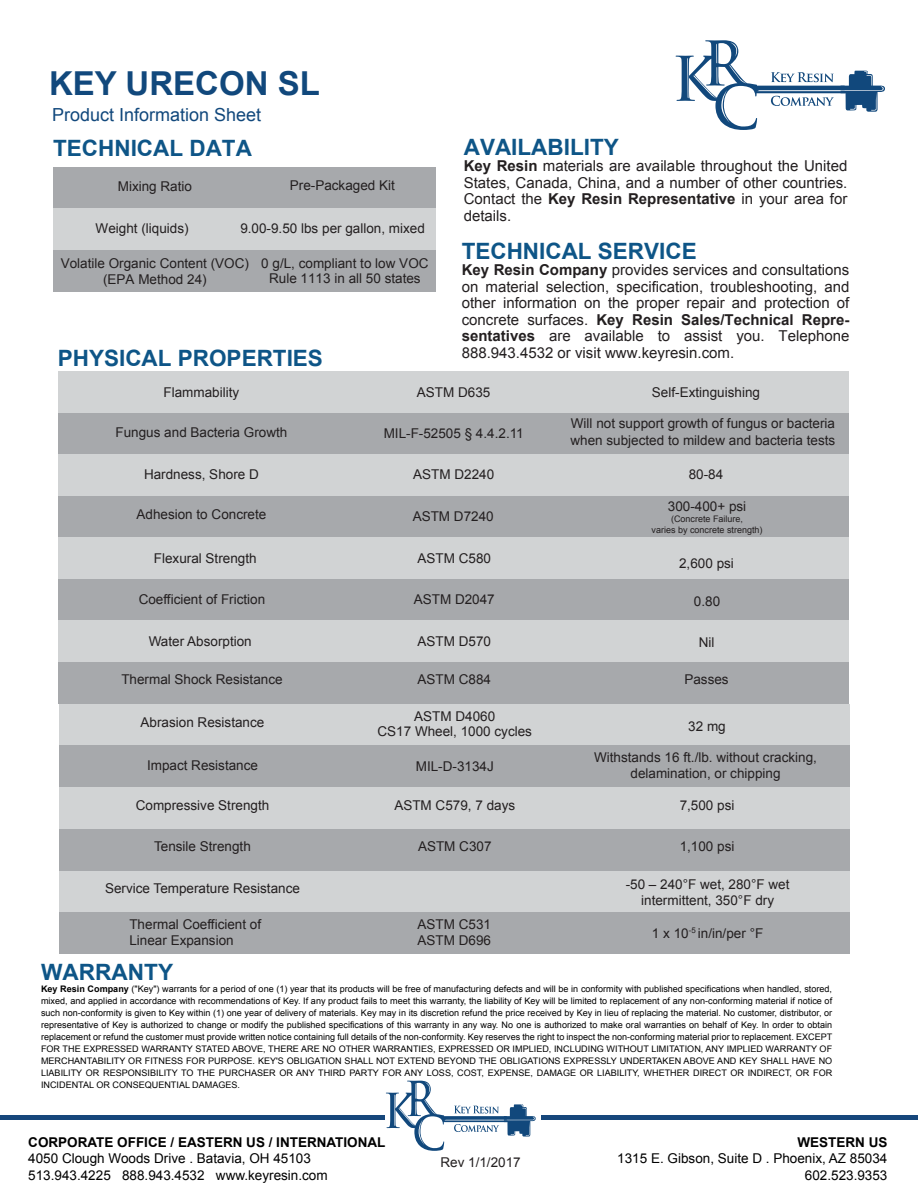
<style>
.page{position:relative;width:918px;height:1188px;background:#fff}
.page>*{position:absolute;margin:0;border:0;box-sizing:border-box;transform-origin:0 0}
.t1{font:700 33px "Arial";color:#11487c}
.t2{font:700 22.5px "Arial";color:#0e5587}
.t3{font:18px "Arial";color:#11487c}
.t4{font:15px/16.5px "Arial";color:#231f20;text-align:justify}
.t5{font:13.5px/16.2px "Arial";color:#231f20;text-align:center}
.t6{font:13.5px/16.2px "Arial";color:#010101;text-align:right}
.t7{font:700 13.5px "Arial";color:#010101}
.t8{font:9px/12px "Arial";color:#010101;text-align:justify}
.t9{font:9px/10.8px "Arial";color:#231f20;text-align:center}
.s1{font-weight:700}
</style>
<div class="page">
<svg style="left:676px;top:40px;width:209px;height:90px"></svg>
<div style="left:58px;top:496px;width:790px;height:41px;background:#a7a9ac"></div>
<div style="left:58px;top:371px;width:790px;height:42px;background:#d1d3d4"></div>
<div style="left:58px;top:413px;width:790px;height:42px;background:#a7a9ac"></div>
<div style="left:58px;top:454px;width:790px;height:42px;background:#d1d3d4"></div>
<div style="left:59px;top:662px;width:790px;height:42px;background:#a7a9ac"></div>
<div style="left:59px;top:537px;width:790px;height:42px;background:#d1d3d4"></div>
<div style="left:59px;top:579px;width:790px;height:42px;background:#a7a9ac"></div>
<div style="left:59px;top:620px;width:790px;height:42px;background:#d1d3d4"></div>
<div style="left:59px;top:704px;width:790px;height:41px;background:#d1d3d4"></div>
<div style="left:59px;top:745px;width:790px;height:42px;background:#a7a9ac"></div>
<div style="left:59px;top:787px;width:790px;height:43px;background:#d1d3d4"></div>
<div style="left:59px;top:829px;width:790px;height:42px;background:#a7a9ac"></div>
<div style="left:60px;top:871px;width:790px;height:41px;background:#d1d3d4"></div>
<div style="left:60px;top:912px;width:790px;height:42px;background:#a7a9ac"></div>
<svg style="left:386px;top:1081px;width:150px;height:70px"></svg>
<div style="left:0;top:1115px;width:385px;height:5px;background:#16477b"></div>
<div style="left:541px;top:1115px;width:377px;height:5px;background:#16477b"></div>
<div style="left:53px;top:167px;width:383px;height:41px;background:#a7a9ac"></div>
<div style="left:53px;top:250px;width:383px;height:42px;background:#a7a9ac"></div>
<div style="left:53px;top:208px;width:383px;height:42px;background:#d1d3d4"></div>
<h1 class="t1" style="left:49px;top:61px;width:272px">KEY URECON SL</h1>
<h3 class="t3" style="left:52px;top:103px;width:211px">Product Information Sheet</h3>
<h2 class="t2" style="left:53px;top:133px;width:200px">TECHNICAL DATA</h2>
<h3 class="t5" style="left:118px;top:178px;width:76px">Mixing Ratio</h3>
<h3 class="t5" style="left:290px;top:178px;width:107px">Pre-Packaged Kit</h3>
<h3 class="t5" style="left:96px;top:220px;width:95px">Weight (liquids)</h3>
<h3 class="t5" style="left:240px;top:220px;width:186px">9.00-9.50 lbs per gallon, mixed</h3>
<h2 class="t2" style="left:464px;top:132px;width:157px">AVAILABILITY</h2>
<h3 class="t4" style="left:464px;top:158px;width:385px"><span class="s1">Key Resin</span> materials are available throughout the United States, Canada, China, and a number of other countries.<br>Contact the <span class="s1">Key Resin Representative</span> in your area for details.</h3>
<h2 class="t2" style="left:462px;top:236px;width:237px">TECHNICAL SERVICE</h2>
<p class="t4" style="left:462px;top:262px;width:389px"><span class="s1">Key Resin Company</span> provides services and consultations on material selection, specification, troubleshooting, and other information on the proper repair and protection of concrete surfaces. <span class="s1">Key Resin Sales/Technical Repre&shy;sentatives</span> are available to assist you. Telephone 888.943.4532 or visit www.keyresin.com.</p>
<h3 class="t5" style="left:61px;top:255px;width:190px">Volatile Organic Content (VOC) (EPA Method 24)</h3>
<h3 class="t5" style="left:261px;top:256px;width:169px;line-height:15px">0 g/L, compliant to low VOC<br>Rule 1113 in all 50 states</h3>
<h2 class="t2" style="left:58px;top:343px;width:267px">PHYSICAL PROPERTIES</h2>
<h3 class="t5" style="left:164px;top:384px;width:77px">Flammability</h3>
<h3 class="t5" style="left:417px;top:384px;width:75px">ASTM D635</h3>
<h3 class="t5" style="left:652px;top:384px;width:110px">Self-Extinguishing</h3>
<h3 class="t5" style="left:116px;top:425px;width:173px">Fungus and Bacteria Growth</h3>
<h3 class="t5" style="left:384px;top:425px;width:142px">MIL-F-52505 § 4.4.2.11</h3>
<h3 class="t5" style="left:571px;top:416px;width:266px;text-align:left">Will not support growth of fungus or bacteria when subjected to mildew and bacteria tests</h3>
<h3 class="t5" style="left:144px;top:467px;width:116px">Hardness, Shore D</h3>
<h3 class="t5" style="left:413px;top:467px;width:83px">ASTM D2240</h3>
<h3 class="t5" style="left:689px;top:467px;width:36px">80-84</h3>
<h3 class="t5" style="left:137px;top:507px;width:131px">Adhesion to Concrete</h3>
<h3 class="t5" style="left:413px;top:509px;width:83px">ASTM D7240</h3>
<h3 class="t5" style="left:154px;top:551px;width:104px">Flexural Strength</h3>
<h3 class="t5" style="left:418px;top:551px;width:75px">ASTM C580</h3>
<h3 class="t5" style="left:679px;top:555px;width:56px">2,600 psi</h3>
<h3 class="t5" style="left:139px;top:592px;width:128px">Coefficient of Friction</h3>
<h3 class="t5" style="left:414px;top:592px;width:83px">ASTM D2047</h3>
<h3 class="t5" style="left:694px;top:593px;width:28px">0.80</h3>
<h3 class="t5" style="left:149px;top:633px;width:105px">Water Absorption</h3>
<h3 class="t5" style="left:418px;top:633px;width:75px">ASTM D570</h3>
<h3 class="t5" style="left:699px;top:634px;width:17px">Nil</h3>
<h3 class="t5" style="left:121px;top:671px;width:163px">Thermal Shock Resistance</h3>
<h3 class="t5" style="left:418px;top:671px;width:75px">ASTM C884</h3>
<h3 class="t5" style="left:684px;top:671px;width:46px">Passes</h3>
<h3 class="t5" style="left:141px;top:714px;width:125px">Abrasion Resistance</h3>
<h3 class="t5" style="left:378px;top:709px;width:156px;line-height:15px">ASTM D4060<br>CS17 Wheel, 1000 cycles</h3>
<h3 class="t5" style="left:688px;top:718px;width:39px">32 mg</h3>
<h3 class="t5" style="left:147px;top:757px;width:113px">Impact Resistance</h3>
<h3 class="t5" style="left:416px;top:758px;width:80px">MIL-D-3134J</h3>
<h3 class="t5" style="left:594px;top:749px;width:224px">Withstands 16 ft./lb. without cracking, delamination, or chipping</h3>
<h3 class="t5" style="left:136px;top:797px;width:135px">Compressive Strength</h3>
<h3 class="t5" style="left:394px;top:797px;width:122px">ASTM C579, 7 days</h3>
<h3 class="t5" style="left:680px;top:798px;width:56px">7,500 psi</h3>
<h3 class="t5" style="left:154px;top:838px;width:98px">Tensile Strength</h3>
<h3 class="t5" style="left:418px;top:838px;width:75px">ASTM C307</h3>
<h3 class="t5" style="left:680px;top:838px;width:56px">1,100 psi</h3>
<h3 class="t5" style="left:668px;top:498px;width:80px">300-400+ psi</h3>
<p class="t9" style="left:652px;top:513px;width:113px">(Concrete Failure,<br>varies by concrete strength)</p>
<h3 class="t5" style="left:105px;top:880px;width:196px">Service Temperature Resistance</h3>
<h3 class="t5" style="left:626px;top:876px;width:165px">-50 – 240°F wet, 280°F wet intermittent, 350°F dry</h3>
<h3 class="t5" style="left:129px;top:916px;width:133px;text-align:left">Thermal Coefficient of<br>Linear Expansion</h3>
<h3 class="t5" style="left:418px;top:916px;width:75px;text-align:left">ASTM C531<br>ASTM D696</h3>
<h3 class="t5" style="left:652px;top:925px;width:113px">1 x 10<sup>-5</sup> in/in/per °F</h3>
<h2 class="t2" style="left:41px;top:957px;width:134px">WARRANTY</h2>
<p class="t8" style="left:41px;top:983px;width:793px"><span class="s1">Key Resin Company</span> ("Key") warrants for a period of one (1) year that its products will be free of manufacturing defects and will be in conformity with published specifications when handled, stored, mixed, and applied in accordance with recommendations of Key. If any product fails to meet this warranty, the liability of Key will be limited to replacement of any non-conforming material if notice of such non-conformity is given to Key within (1) one year of delivery of materials. Key may in its discretion refund the price received by Key in lieu of replacing the material. No customer, distributor, or representative of Key is authorized to change or modify the published specifications of this warranty in any way. No one is authorized to make oral warranties on behalf of Key. In order to obtain replacement or refund the customer must provide written notice containing full details of the non-conformity. Key reserves the right to inspect the non-conforming material prior to replacement. EXCEPT FOR THE EXPRESSED WARRANTY STATED ABOVE, THERE ARE NO OTHER WARRANTIES, EXPRESSED OR IMPLIED, INCLUDING WITHOUT LIMITATION, ANY IMPLIED WARRANTY OF MERCHANTABILITY OR FITNESS FOR PURPOSE. KEY'S OBLIGATION SHALL NOT EXTEND BEYOND THE OBLIGATIONS EXPRESSLY UNDERTAKEN ABOVE AND KEY SHALL HAVE NO LIABILITY OR RESPONSIBILITY TO THE PURCHASER OR ANY THIRD PARTY FOR ANY LOSS, COST, EXPENSE, DAMAGE OR LIABILITY, WHETHER DIRECT OR INDIRECT, OR FOR INCIDENTAL OR CONSEQUENTIAL DAMAGES.</p>
<h3 class="t7" style="left:28px;top:1133px;width:359px">CORPORATE OFFICE / EASTERN US / INTERNATIONAL</h3>
<h3 class="t6" style="left:28px;top:1151px;width:301px;text-align:left">4050 Clough Woods Drive . Batavia, OH 45103<br>513.943.4225 888.943.4532 www.keyresin.com</h3>
<h3 class="t5" style="left:440px;top:1154px;width:82px">Rev 1/1/2017</h3>
<h3 class="t7" style="left:797px;top:1133px;width:92px">WESTERN US</h3>
<h3 class="t6" style="left:617px;top:1151px;width:272px">1315 E. Gibson, Suite D . Phoenix, AZ 85034<br>602.523.9353</h3>
</div>
